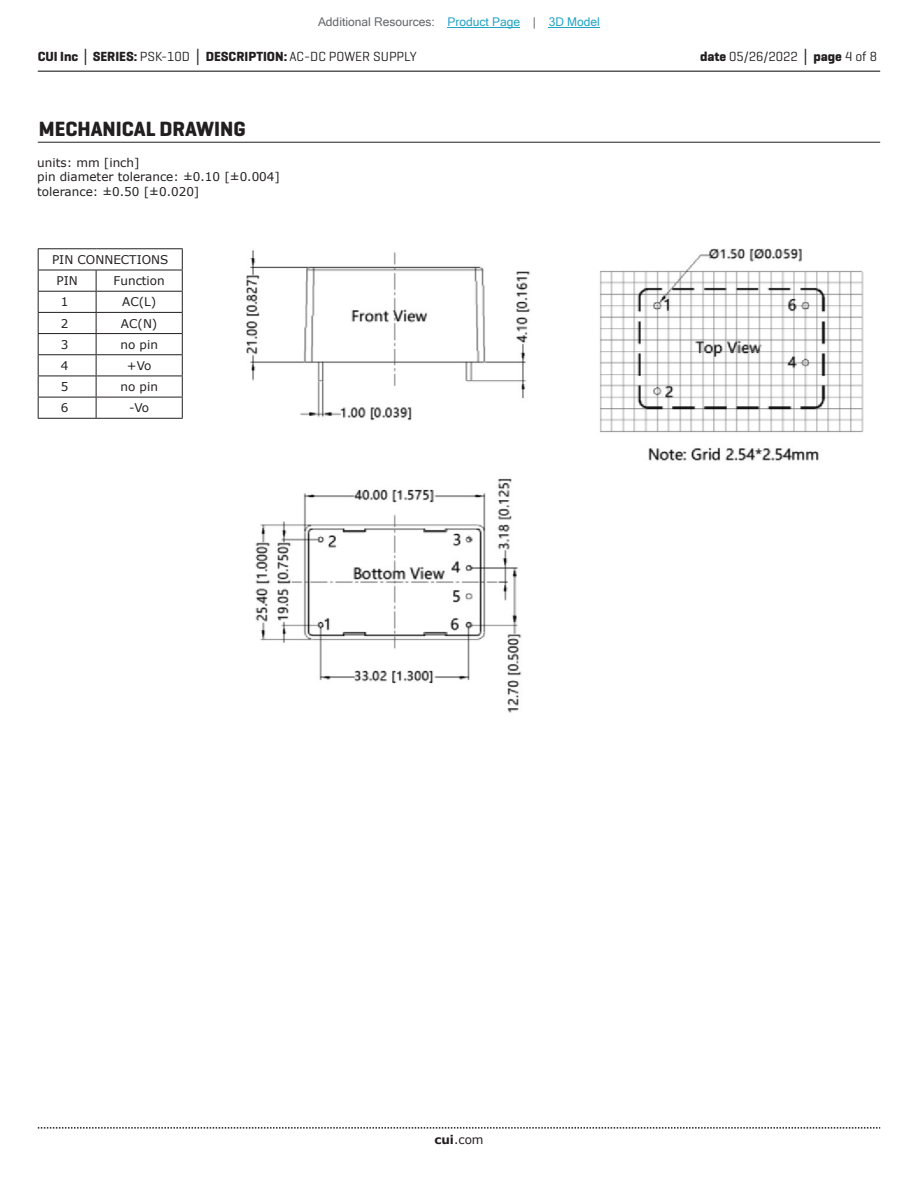
<style>
.page{position:relative;width:918px;height:1188px;background:#fff}
.page>*{position:absolute;margin:0;border:0;box-sizing:border-box;transform-origin:0 0}
.t1{font:700 21px "Geogrotesque";color:#231f20}
.t2{font:700 13.5px "Geogrotesque";color:#231f20}
.t3{font:13.5px "Geogrotesque";color:#231f20}
.t4{font:12px/14.4px "Verdana";color:#231f20}
.t5{font:12px "Microsoft Sans Serif";color:#63676b}
.s1{color:#23a4c6}
.s2{font-family:"Verdana"}
.s3{font-weight:400}
.s4{font-weight:700}
.s5{font-family:"Verdana";font-weight:700}
</style>
<div class="page">
<hr style="left:38px;top:71px;width:842px;height:1px;background:#231f20">
<svg style="left:38px;top:1127px;width:842px;height:2px"></svg>
<hr style="left:38px;top:142px;width:842px;height:1px;background:#231f20">
<hr style="left:38px;top:248px;width:58px;height:1px;background:#231f20">
<hr style="left:96px;top:248px;width:87px;height:1px;background:#231f20">
<hr style="left:38px;top:270px;width:58px;height:1px;background:#231f20">
<hr style="left:96px;top:270px;width:87px;height:1px;background:#231f20">
<hr style="left:38px;top:291px;width:58px;height:1px;background:#231f20">
<hr style="left:96px;top:291px;width:87px;height:1px;background:#231f20">
<hr style="left:38px;top:312px;width:58px;height:1px;background:#231f20">
<hr style="left:38px;top:333px;width:58px;height:1px;background:#231f20">
<hr style="left:38px;top:354px;width:58px;height:1px;background:#231f20">
<hr style="left:38px;top:376px;width:58px;height:1px;background:#231f20">
<hr style="left:38px;top:397px;width:58px;height:1px;background:#231f20">
<hr style="left:38px;top:418px;width:58px;height:1px;background:#231f20">
<hr style="left:96px;top:312px;width:87px;height:1px;background:#231f20">
<hr style="left:96px;top:333px;width:87px;height:1px;background:#231f20">
<hr style="left:96px;top:354px;width:87px;height:1px;background:#231f20">
<hr style="left:96px;top:376px;width:87px;height:1px;background:#231f20">
<hr style="left:96px;top:397px;width:87px;height:1px;background:#231f20">
<svg style="left:182px;top:249px;width:1px;height:169px"></svg>
<hr style="left:96px;top:418px;width:87px;height:1px;background:#231f20">
<svg style="left:38px;top:249px;width:1px;height:169px"></svg>
<svg style="left:96px;top:270px;width:1px;height:148px"></svg>
<img style="left:246px;top:248px;width:618px;height:465px">
<hr style="left:448px;top:27px;width:72px;height:1px;background:#23a4c6">
<hr style="left:549px;top:27px;width:51px;height:1px;background:#23a4c6">
<p class="t5" style="left:318px;top:15px;width:283px">Additional Resources: <span class="s1">Product Page</span> | <span class="s1">3D Model</span></p>
<p class="t2" style="left:38px;top:48px;width:380px">CUI Inc <span class="s2">│</span> SERIES: <span class="s3">PSK-10D</span> <span class="s2">│</span> DESCRIPTION: <span class="s3">AC-DC POWER SUPPLY</span></p>
<p class="t3" style="left:700px;top:48px;width:179px"><span class="s4">date</span> 05/26/2022 <span class="s5">│</span> <span class="s4">page</span> 4 of 8</p>
<h1 class="t1" style="left:39px;top:116px;width:208px">MECHANICAL DRAWING</h1>
<p class="t4" style="left:37px;top:155px;width:244px">units: mm [inch]<br>pin diameter tolerance: ±0.10 [±0.004] tolerance: ±0.50 [±0.020]</p>
<p class="t4" style="left:57px;top:249px;width:113px;line-height:21.1px;text-indent:-4px">PIN CONNECTIONS<br>PIN</p>
<p class="t4" style="left:114px;top:273px;width:53px">Function</p>
<p class="t4" style="left:61px;top:295px;width:9px">1</p>
<p class="t4" style="left:122px;top:295px;width:36px">AC(L)</p>
<p class="t4" style="left:61px;top:316px;width:9px">2</p>
<p class="t4" style="left:121px;top:316px;width:38px">AC(N)</p>
<p class="t4" style="left:61px;top:337px;width:9px">3</p>
<p class="t4" style="left:120px;top:337px;width:39px">no pin</p>
<p class="t4" style="left:61px;top:358px;width:9px">4</p>
<p class="t4" style="left:127px;top:358px;width:26px">+Vo</p>
<p class="t4" style="left:61px;top:379px;width:9px">5</p>
<p class="t4" style="left:120px;top:379px;width:39px">no pin</p>
<p class="t4" style="left:61px;top:401px;width:9px">6</p>
<p class="t4" style="left:129px;top:401px;width:22px">-Vo</p>
<p class="t4" style="left:434px;top:1132px;width:51px"><span class="s4">cui</span>.com</p>
</div>
